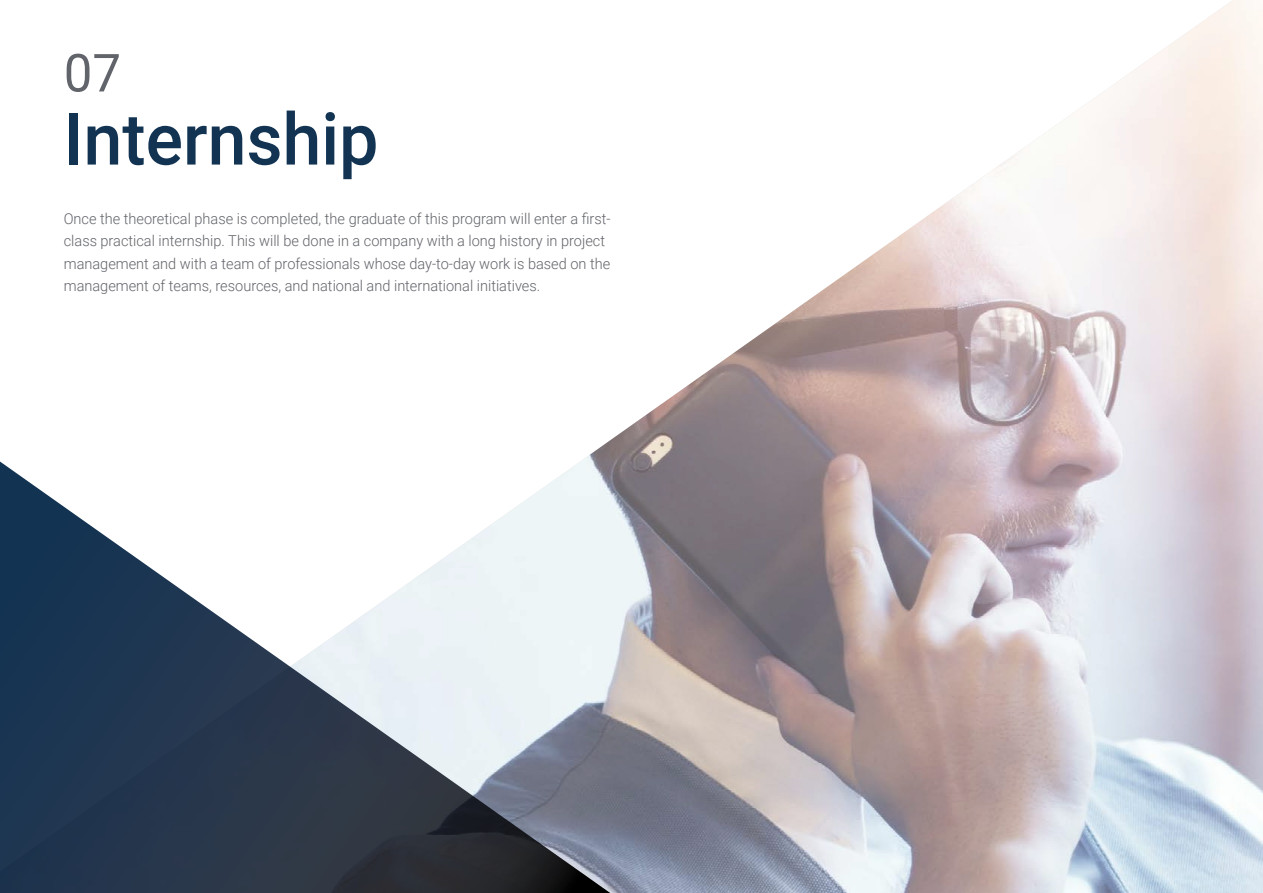
<style>
.page{position:relative;width:1263px;height:893px;background:#fff}
.page>*{position:absolute;margin:0;border:0;box-sizing:border-box;transform-origin:0 0}
.t1{font:500 72px "Roboto";color:#123352}
.t2{font:52.5px "Roboto";color:#61646a}
.t3{font:300 15px/22.5px "Roboto";color:#61646a}
</style>
<div class="page">
<img style="left:602px;top:0;width:661px;height:893px">
<svg style="left:0;top:446px;width:640px;height:447px"></svg>
<h2 class="t2" style="left:64px;top:36px;width:59px">07</h2>
<h1 class="t1" style="left:64px;top:89px;width:316px">Internship</h1>
<p class="t3" style="left:64px;top:207px;width:548px">Once the theoretical phase is completed, the graduate of this program will enter a first&shy;class practical internship. This will be done in a company with a long history in project management and with a team of professionals whose day-to-day work is based on the management of teams, resources, and national and international initiatives.</p>
</div>
